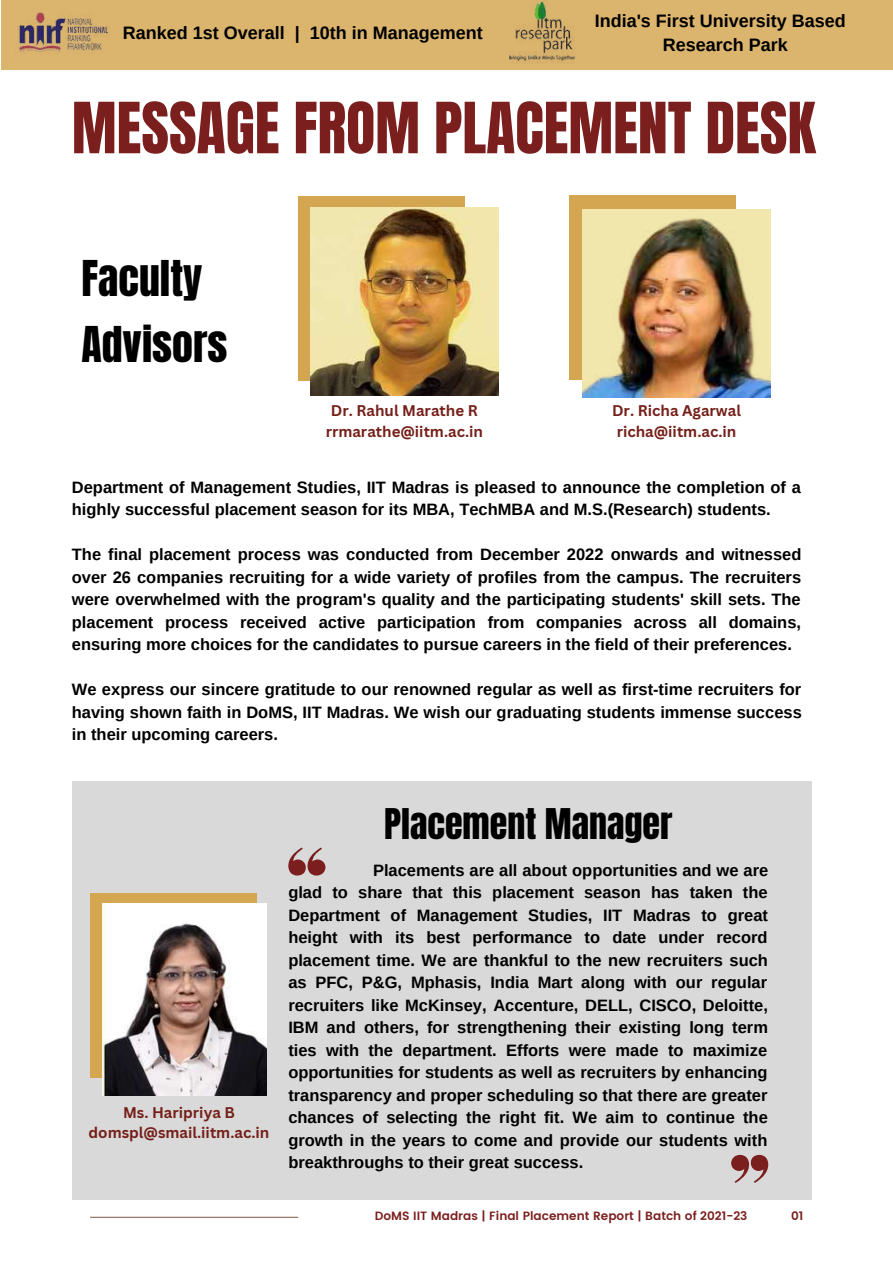
<style>
.page{position:relative;width:893px;height:1264px;background:#fff}
.page>*{position:absolute;margin:0;border:0;box-sizing:border-box;transform-origin:0 0}
.t1{font:60px "Anton";color:#7b1f1e}
.t2{font:42px/65.2px "Anton";color:#000}
.t3{font:36px "Anton";color:#000}
.t4{font:700 18px/24.8px "Arimo";color:#000;text-align:center}
.t5{font:700 16.5px/22.5px "Arimo";color:#000;text-align:justify}
.t6{font:700 15px/20.2px "Canva Sans";color:#751f19;text-align:center}
.t7{font:600 12px "Poppins";color:#7b1f1e}
</style>
<div class="page">
<hr style="left:90px;top:1216px;width:208px;height:1px;background:#8b6959">
<div style="left:72px;top:781px;width:739px;height:418px;background:#d9d9d9"></div>
<div style="left:90px;top:893px;width:166px;height:184px;background:#d5a651"></div>
<img style="left:103px;top:903px;width:163px;height:192px">
<div style="left:1px;top:0;width:891px;height:69px;background:#dbb46d"></div>
<img style="left:19px;top:12px;width:90px;height:40px">
<img style="left:509px;top:1px;width:65px;height:62px">
<svg style="left:288px;top:847px;width:37px;height:28px"></svg>
<svg style="left:731px;top:1154px;width:37px;height:28px"></svg>
<div style="left:298px;top:196px;width:166px;height:184px;background:#d5a651"></div>
<img style="left:310px;top:207px;width:188px;height:188px">
<div style="left:569px;top:196px;width:166px;height:184px;background:#d5a651"></div>
<img style="left:582px;top:209px;width:188px;height:188px">
<p class="t4" style="left:123px;top:20px;width:361px">Ranked 1st Overall | 10th in Management</p>
<p class="t4" style="left:594px;top:8px;width:252px">India's First University Based<br>Research Park</p>
<h1 class="t1" style="left:72px;top:85px;width:745px">MESSAGE FROM PLACEMENT DESK</h1>
<h2 class="t2" style="left:81px;top:247px;width:147px">Faculty<br>Advisors</h2>
<p class="t6" style="left:325px;top:400px;width:159px">Dr. Rahul Marathe R rrmarathe@iitm.ac.in</p>
<p class="t6" style="left:612px;top:400px;width:130px">Dr. Richa Agarwal richa@iitm.ac.in</p>
<p class="t5" style="left:72px;top:476px;width:730px">Department of Management Studies, IIT Madras is pleased to announce the completion of a highly successful placement season for its MBA, TechMBA and M.S.(Research) students.</p>
<p class="t5" style="left:72px;top:543px;width:731px">The final placement process was conducted from December 2022 onwards and witnessed over 26 companies recruiting for a wide variety of profiles from the campus. The recruiters were overwhelmed with the program's quality and the participating students' skill sets. The placement process received active participation from companies across all domains, ensuring more choices for the candidates to pursue careers in the field of their preferences.</p>
<p class="t5" style="left:72px;top:678px;width:731px">We express our sincere gratitude to our renowned regular as well as first-time recruiters for having shown faith in DoMS, IIT Madras. We wish our graduating students immense success in their upcoming careers.</p>
<p class="t6" style="left:89px;top:1101px;width:182px">Ms. Haripriya B domspl@smail.iitm.ac.in</p>
<h3 class="t3" style="left:384px;top:797px;width:290px">Placement Manager</h3>
<p class="t5" style="left:288px;top:858px;width:481px;text-indent:85px">Placements are all about opportunities and we are glad to share that this placement season has taken the Department of Management Studies, IIT Madras to great height with its best performance to date under record placement time. We are thankful to the new recruiters such as PFC, P&amp;G, Mphasis, India Mart along with our regular recruiters like McKinsey, Accenture, DELL, CISCO, Deloitte, IBM and others, for strengthening their existing long term ties with the department. Efforts were made to maximize opportunities for students as well as recruiters by enhancing transparency and proper scheduling so that there are greater chances of selecting the right fit. We aim to continue the growth in the years to come and provide our students with breakthroughs to their great success.</p>
<p class="t7" style="left:375px;top:1208px;width:374px">DoMS IIT Madras | Final Placement Report | Batch of 2021-23</p>
<p class="t7" style="left:791px;top:1208px;width:14px">01</p>
</div>
